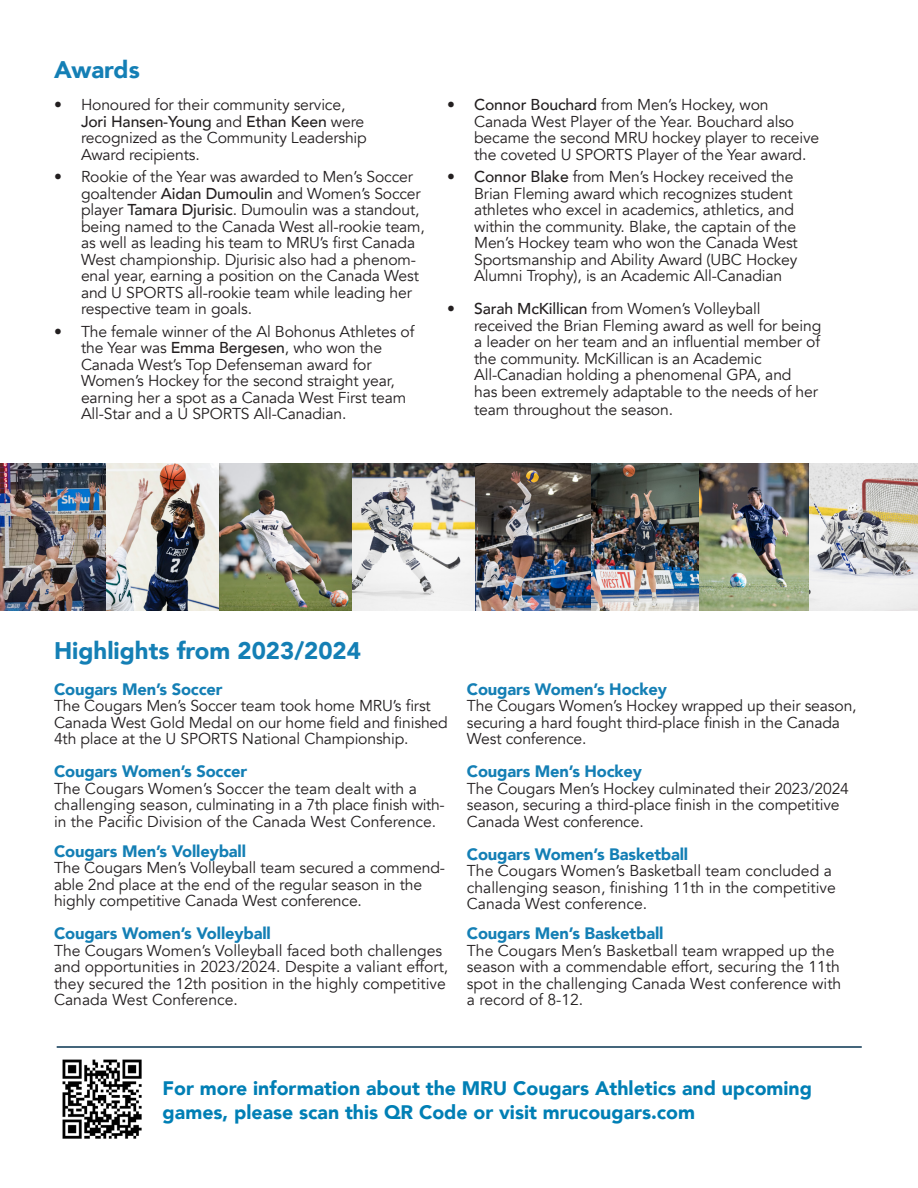
<style>
.page{position:relative;width:918px;height:1188px;background:#fff}
.page>*{position:absolute;margin:0;border:0;box-sizing:border-box;transform-origin:0 0}
.t1{font:900 24px "Avenir";color:#147fb5}
.t2{font:900 19.5px/24px "Avenir";color:#007fb5}
.t3{font:900 16.5px "Avenir";letter-spacing:-.01em;color:#147fb5}
.t4{font:15.75px/16.5px "Avenir";letter-spacing:-.01em;color:#231f20}
.s1{font-weight:500}
</style>
<div class="page">
<hr style="left:57px;top:1046px;width:805px;height:2px;background:#073351">
<img style="left:62px;top:1059px;width:80px;height:80px">
<img style="left:221px;top:463px;width:697px;height:147px">
<img style="left:1px;top:463px;width:220px;height:147px">
<p class="t1" style="left:54px;top:49px;width:87px">Awards</p>
<p class="t4" style="left:81px;top:97px;width:287px;text-indent:-27px">• Honoured for their community service, <span class="s1">Jori Hansen-Young</span> and <span class="s1">Ethan Keen</span> were recognized as the Community Leadership Award recipients.</p>
<p class="t4" style="left:81px;top:169px;width:345px;text-indent:-27px">• Rookie of the Year was awarded to Men’s Soccer goaltender <span class="s1">Aidan Dumoulin</span> and Women’s Soccer player <span class="s1">Tamara Djurisic</span>. Dumoulin was a standout, being named to the Canada West all-rookie team, as well as leading his team to MRU’s first Canada West championship. Djurisic also had a phenom&shy;enal year, earning a position on the Canada West and U SPORTS all-rookie team while leading her respective team in goals.</p>
<p class="t4" style="left:81px;top:323px;width:335px;text-indent:-27px">• The female winner of the Al Bohonus Athletes of the Year was <span class="s1">Emma Bergesen</span>, who won the Canada West’s Top Defenseman award for Women’s Hockey for the second straight year, earning her a spot as a Canada West First team All-Star and a U SPORTS All-Canadian.</p>
<p class="t4" style="left:474px;top:97px;width:347px;text-indent:-27px"><span class="s1">• Connor Bouchard</span> from Men’s Hockey, won Canada West Player of the Year. Bouchard also became the second MRU hockey player to receive the coveted U SPORTS Player of the Year award.</p>
<p class="t4" style="left:474px;top:169px;width:325px;text-indent:-27px"><span class="s1">• Connor Blake</span> from Men’s Hockey received the Brian Fleming award which recognizes student athletes who excel in academics, athletics, and within the community. Blake, the captain of the Men’s Hockey team who won the Canada West Sportsmanship and Ability Award (UBC Hockey Alumni Trophy), is an Academic All-Canadian</p>
<p class="t4" style="left:474px;top:301px;width:349px;text-indent:-27px"><span class="s1">• Sarah McKillican</span> from Women’s Volleyball received the Brian Fleming award as well for being a leader on her team and an influential member of the community. McKillican is an Academic All-Canadian holding a phenomenal GPA, and<br>has been extremely adaptable to the needs of her</p>
<p class="t4" style="left:474px;top:401px;width:200px">team throughout the season.</p>
<p class="t1" style="left:54px;top:630px;width:308px">Highlights from 2023/2024</p>
<p class="t3" style="left:54px;top:675px;width:170px">Cougars Men’s Soccer</p>
<p class="t4" style="left:54px;top:698px;width:395px">The Cougars Men’s Soccer team took home MRU’s first<br>Canada West Gold Medal on our home field and finished<br>4th place at the U SPORTS National Championship.</p>
<p class="t3" style="left:54px;top:757px;width:195px">Cougars Women’s Soccer</p>
<p class="t4" style="left:54px;top:780px;width:392px">The Cougars Women’s Soccer the team dealt with a challenging season, culminating in a 7th place finish with&shy;in the Pacific Division of the Canada West Conference.</p>
<p class="t3" style="left:54px;top:837px;width:194px">Cougars Men’s Volleyball</p>
<p class="t4" style="left:54px;top:860px;width:393px">The Cougars Men’s Volleyball team secured a commend&shy;able 2nd place at the end of the regular season in the highly competitive Canada West conference.</p>
<p class="t3" style="left:54px;top:919px;width:218px">Cougars Women’s Volleyball</p>
<p class="t4" style="left:54px;top:942px;width:396px">The Cougars Women’s Volleyball faced both challenges and opportunities in 2023/2024. Despite a valiant effort, they secured the 12th position in the highly competitive Canada West Conference.</p>
<p class="t3" style="left:467px;top:675px;width:201px">Cougars Women’s Hockey</p>
<p class="t4" style="left:467px;top:698px;width:391px">The Cougars Women’s Hockey wrapped up their season, securing a hard fought third-place finish in the Canada<br>West conference.</p>
<p class="t3" style="left:467px;top:757px;width:177px">Cougars Men’s Hockey</p>
<p class="t4" style="left:467px;top:780px;width:384px">The Cougars Men’s Hockey culminated their 2023/2024</p>
<p class="t4" style="left:467px;top:797px;width:374px">season, securing a third-place finish in the competitive<br>Canada West conference.</p>
<p class="t3" style="left:467px;top:840px;width:223px">Cougars Women’s Basketball</p>
<p class="t4" style="left:467px;top:863px;width:370px">The Cougars Women’s Basketball team concluded a challenging season, finishing 11th in the competitive<br>Canada West conference.</p>
<p class="t3" style="left:467px;top:919px;width:198px">Cougars Men’s Basketball</p>
<p class="t4" style="left:467px;top:942px;width:376px">The Cougars Men’s Basketball team wrapped up the season with a commendable effort, securing the 11th spot in the challenging Canada West conference with a record of 8-12.</p>
<p class="t2" style="left:163px;top:1076px;width:651px">For more information about the MRU Cougars Athletics and upcoming games, please scan this QR Code or visit mrucougars.com</p>
</div>
